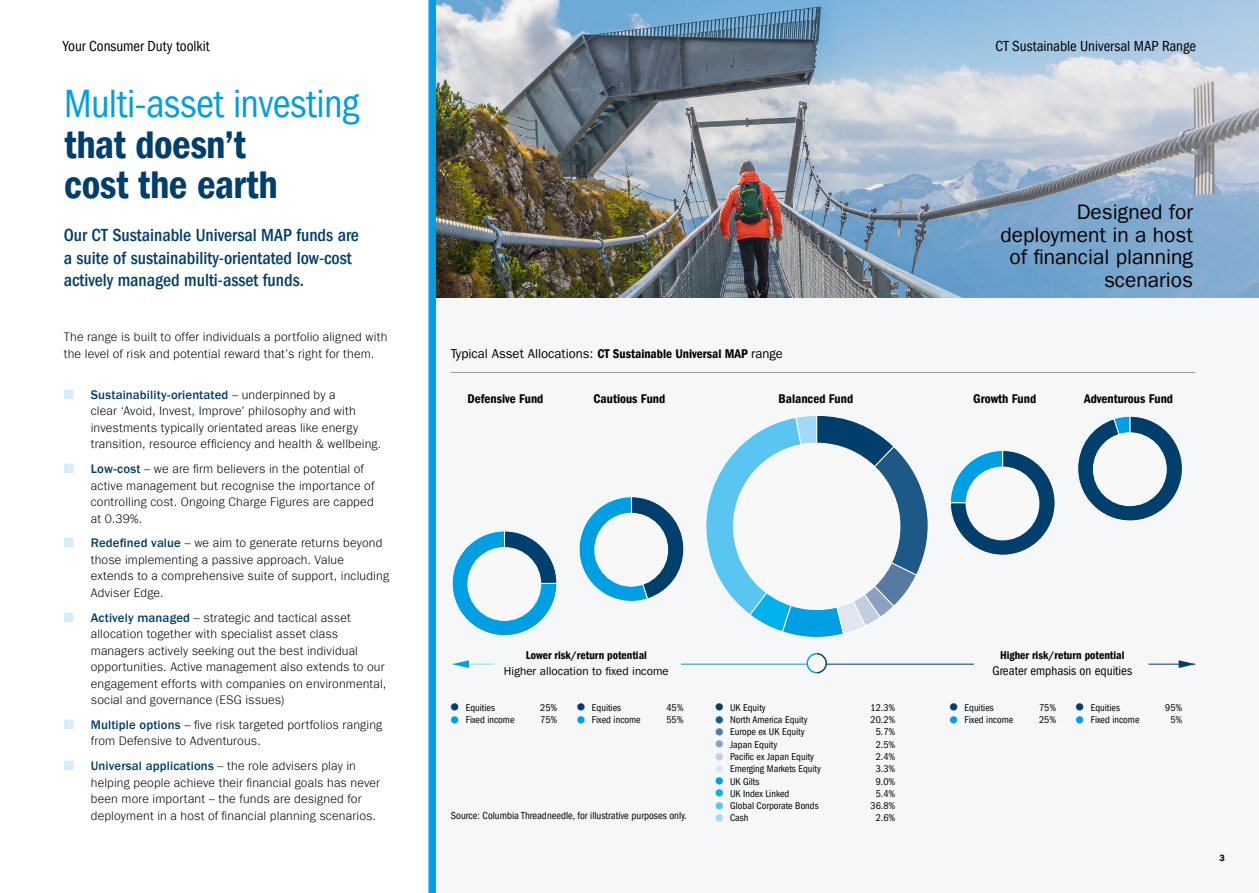
<style>
.page{position:relative;width:1259px;height:893px;background:#fff}
.page>*{position:absolute;margin:0;border:0;box-sizing:border-box;transform-origin:0 0}
.t1{font:40.5px/40.5px "ITC Frank Gofor Ameriprise Dm Cn";letter-spacing:-.015em;color:#003e6b}
.t2{font:condensed 40.5px "ITC Frank Gofor Ameriprise";letter-spacing:-.01em;color:#009fe3}
.t3{font:21px/22.5px "ITC Frank Gofor Ameriprise";color:#000;text-align:right}
.t4{font:500 condensed 18px/22.5px "ITC Frank Gofor Ameriprise";color:#003e6b}
.t5{font:condensed 15px "ITC Frank Gofor Ameriprise";letter-spacing:-.005em;color:#000}
.t6{font:13.05px "ITC Frank Gofor Ameriprise Dm Cn";color:#000}
.t7{font:13.05px "ITC Frank Gofor Ameriprise";color:#000}
.t8{font:condensed 13.05px "ITC Frank Gofor Ameriprise";color:#000}
.t9{font:500 12.75px "ITC Frank Gofor Ameriprise";letter-spacing:.01em;color:#003e6b}
.t10{font:300 12.3px/16.5px "ITC Frank Gofor Ameriprise";letter-spacing:.01em;color:#000}
.t11{font:11.55px "ITC Frank Gofor Ameriprise Dm Cn";color:#000}
.t12{font:11.55px "ITC Frank Gofor Ameriprise";color:#000}
.t13{font:condensed 10.5px "ITC Frank Gofor Ameriprise";color:#000}
.t14{font:condensed 10.05px/12.3px "ITC Frank Gofor Ameriprise";color:#000}
.t15{font:9px "ITC Frank Gofor Ameriprise Dm";color:#000}
.s1{color:#d4edfc}
.s2{font-weight:300;font-size:12.3px;color:#000}
.s3{font-weight:500;font-size:12.75px;color:#003e6b}
.s4{font-family:"ITC Frank Gofor Ameriprise Dm Cn"}
.s5{color:#003e6b}
.s6{color:#009fe3}
.s7{color:#1c5986}
.s8{color:#567aa2}
.s9{color:#8ca1c1}
.s10{color:#c3cde0}
.s11{color:#e0e6f0}
.s12{color:#00b1eb}
.s13{color:#5bc5f2}
.s14{color:#a1daf8}
</style>
<div class="page">
<div style="left:433px;top:0;width:826px;height:893px;background:#f5f7f8"></div>
<img style="left:436px;top:0;width:823px;height:298px">
<hr style="left:681px;top:664px;width:135px;height:1px;background:#009fe3">
<hr style="left:818px;top:664px;width:156px;height:1px;background:#003e6b">
<svg style="left:806px;top:653px;width:21px;height:21px"></svg>
<hr style="left:452px;top:664px;width:42px;height:1px;background:#93d5f6">
<svg style="left:452px;top:660px;width:17px;height:8px"></svg>
<hr style="left:1148px;top:664px;width:47px;height:1px;background:#003e6b">
<svg style="left:1178px;top:660px;width:17px;height:8px"></svg>
<svg style="left:706px;top:416px;width:222px;height:221px"></svg>
<div style="left:733px;top:443px;width:167px;height:167px;background:#f8f8f8;border-radius:50%"></div>
<svg style="left:452px;top:531px;width:105px;height:105px"></svg>
<div style="left:468px;top:548px;width:73px;height:72px;background:#f8f8f8;border-radius:50%"></div>
<div style="left:468px;top:547px;width:73px;height:74px;border:1px solid #fff;border-radius:50%"></div>
<svg style="left:579px;top:497px;width:105px;height:104px"></svg>
<div style="left:595px;top:513px;width:72px;height:73px;background:#f8f8f8;border-radius:50%"></div>
<div style="left:594px;top:513px;width:74px;height:73px;border:1px solid #fff;border-radius:50%"></div>
<svg style="left:951px;top:451px;width:104px;height:104px"></svg>
<div style="left:966px;top:467px;width:73px;height:73px;background:#f8f8f8;border-radius:50%"></div>
<div style="left:966px;top:467px;width:73px;height:73px;border:1px solid #fff;border-radius:50%"></div>
<svg style="left:1078px;top:416px;width:104px;height:105px"></svg>
<div style="left:1093px;top:433px;width:73px;height:73px;background:#f8f8f8;border-radius:50%"></div>
<div style="left:1093px;top:433px;width:73px;height:73px;border:1px solid #fff;border-radius:50%"></div>
<hr style="left:451px;top:372px;width:744px;height:1px;background:#9d9d9c">
<div style="left:428px;top:0;width:8px;height:893px;background:#009fe3"></div>
<p class="t5" style="left:63px;top:37px;width:148px">Your Consumer Duty toolkit</p>
<p class="t5" style="left:995px;top:37px;width:202px">CT Sustainable Universal MAP Range</p>
<h1 class="t2" style="left:64px;top:81px;width:296px">Multi-asset investing</h1>
<h1 class="t1" style="left:64px;top:124px;width:215px">that doesn’t cost the earth</h1>
<h3 class="t4" style="left:64px;top:224px;width:297px">Our CT Sustainable Universal MAP funds are a suite of sustainability-orientated low-cost actively managed multi-asset funds.</h3>
<p class="t10" style="left:64px;top:329px;width:325px">The range is built to offer individuals a portfolio aligned with the level of risk and potential reward that’s right for them.</p>
<p class="t9" style="left:64px;top:387px;width:273px"><span class="s1">■</span> Sustainability-orientated <span class="s2">– underpinned by a</span></p>
<p class="t10" style="left:91px;top:403px;width:292px">clear ‘Avoid, Invest, Improve’ philosophy and with investments typically orientated areas like energy transition, resource efficiency and health &amp; wellbeing.</p>
<p class="t10" style="left:91px;top:461px;width:285px;text-indent:-27px"><span class="s1">■</span> <span class="s3">Low-cost</span> – we are firm believers in the potential of active management but recognise the importance of controlling cost. Ongoing Charge Figures are capped at 0.39%.</p>
<p class="t10" style="left:91px;top:535px;width:300px;text-indent:-27px"><span class="s1">■</span> <span class="s3">Redefined value</span> – we aim to generate returns beyond those implementing a passive approach. Value extends to a comprehensive suite of support, including Adviser Edge.</p>
<p class="t10" style="left:91px;top:609px;width:297px;text-indent:-27px"><span class="s1">■</span> <span class="s3">Actively managed</span> – strategic and tactical asset allocation together with specialist asset class managers actively seeking out the best individual opportunities. Active management also extends to our engagement efforts with companies on environmental, social and governance (ESG issues)</p>
<p class="t10" style="left:91px;top:717px;width:293px;text-indent:-27px"><span class="s1">■</span> <span class="s3">Multiple options</span> – five risk targeted portfolios ranging from Defensive to Adventurous.</p>
<p class="t10" style="left:91px;top:758px;width:291px;text-indent:-27px"><span class="s1">■</span> <span class="s3">Universal applications</span> – the role advisers play in helping people achieve their financial goals has never been more important – the funds are designed for deployment in a host of financial planning scenarios.</p>
<p class="t7" style="left:451px;top:346px;width:334px">Typical Asset Allocations: <span class="s4">CT Sustainable Universal MAP</span> range</p>
<h2 class="t3" style="left:1000px;top:201px;width:194px">Designed for deployment in a host of financial planning scenarios</h2>
<p class="t6" style="left:467px;top:391px;width:77px">Defensive Fund</p>
<p class="t6" style="left:593px;top:391px;width:73px">Cautious Fund</p>
<p class="t6" style="left:778px;top:391px;width:76px">Balanced Fund</p>
<p class="t6" style="left:973px;top:391px;width:64px">Growth Fund</p>
<p class="t6" style="left:1084px;top:391px;width:91px">Adventurous Fund</p>
<p class="t11" style="left:526px;top:648px;width:123px">Lower risk/return potential</p>
<p class="t12" style="left:504px;top:664px;width:166px">Higher allocation to fixed income</p>
<p class="t11" style="left:1000px;top:648px;width:126px">Higher risk/return potential</p>
<p class="t8" style="left:992px;top:663px;width:141px">Greater emphasis on equities</p>
<p class="t14" style="left:540px;top:654px;width:19px">25%<br>75%</p>
<p class="t14" style="left:577px;top:654px;width:45px"><span class="s5">■</span> Equities</p>
<p class="t14" style="left:577px;top:666px;width:65px"><span class="s6">■</span> Fixed income</p>
<p class="t14" style="left:1039px;top:654px;width:19px">75%<br>25%</p>
<p class="t14" style="left:1076px;top:654px;width:45px"><span class="s5">■</span> Equities</p>
<p class="t14" style="left:1076px;top:666px;width:65px"><span class="s6">■</span> Fixed income</p>
<p class="t14" style="left:451px;top:701px;width:45px"><span class="s5">■</span> Equities</p>
<p class="t14" style="left:451px;top:714px;width:65px"><span class="s6">■</span> Fixed income</p>
<p class="t14" style="left:540px;top:701px;width:19px">25%<br>75%</p>
<p class="t14" style="left:577px;top:701px;width:45px"><span class="s5">■</span> Equities</p>
<p class="t14" style="left:577px;top:714px;width:65px"><span class="s6">■</span> Fixed income</p>
<p class="t14" style="left:666px;top:701px;width:19px">45%<br>55%</p>
<p class="t14" style="left:950px;top:701px;width:45px"><span class="s5">■</span> Equities</p>
<p class="t14" style="left:715px;top:701px;width:52px"><span class="s5">■</span> UK Equity</p>
<p class="t14" style="left:715px;top:714px;width:93px"><span class="s7">■</span> North America Equity</p>
<p class="t14" style="left:715px;top:726px;width:90px"><span class="s8">■</span> Europe ex UK Equity</p>
<p class="t14" style="left:715px;top:738px;width:63px"><span class="s9">■</span> Japan Equity</p>
<p class="t14" style="left:715px;top:751px;width:100px"><span class="s10">■</span> Pacific ex Japan Equity</p>
<p class="t14" style="left:715px;top:763px;width:107px"><span class="s11">■</span> Emerging Markets Equity</p>
<p class="t14" style="left:715px;top:775px;width:45px"><span class="s6">■</span> UK Gilts</p>
<p class="t14" style="left:715px;top:787px;width:75px"><span class="s12">■</span> UK Index Linked</p>
<p class="t14" style="left:715px;top:800px;width:105px"><span class="s13">■</span> Global Corporate Bonds</p>
<p class="t14" style="left:715px;top:812px;width:34px"><span class="s14">■</span> Cash</p>
<p class="t14" style="left:950px;top:714px;width:65px"><span class="s6">■</span> Fixed income</p>
<p class="t14" style="left:1039px;top:701px;width:19px">75%<br>25%</p>
<p class="t14" style="left:1076px;top:701px;width:45px"><span class="s5">■</span> Equities</p>
<p class="t14" style="left:1076px;top:714px;width:65px"><span class="s6">■</span> Fixed income</p>
<p class="t14" style="left:1165px;top:701px;width:19px;text-align:center">95%<br>5%</p>
<p class="t14" style="left:870px;top:701px;width:26px;text-align:center">12.3%<br>20.2%<br>5.7%<br>2.5%<br>2.4%<br>3.3%<br>9.0%<br>5.4%<br>36.8%<br>2.6%</p>
<p class="t14" style="left:870px;top:703px;width:26px;text-align:center">2.4%<br>3.3%<br>9.0%<br>5.4%<br>36.8%<br>2.6%</p>
<p class="t14" style="left:715px;top:715px;width:107px"><span class="s11">■</span> Emerging Markets Equity</p>
<p class="t14" style="left:715px;top:728px;width:45px"><span class="s6">■</span> UK Gilts</p>
<p class="t14" style="left:715px;top:740px;width:75px"><span class="s12">■</span> UK Index Linked</p>
<p class="t14" style="left:715px;top:752px;width:105px"><span class="s13">■</span> Global Corporate Bonds</p>
<p class="t14" style="left:715px;top:764px;width:34px"><span class="s14">■</span> Cash</p>
<p class="t13" style="left:451px;top:810px;width:237px">Source: Columbia Threadneedle, for illustrative purposes only.</p>
<p class="t15" style="left:1219px;top:852px;width:7px">3</p>
</div>
